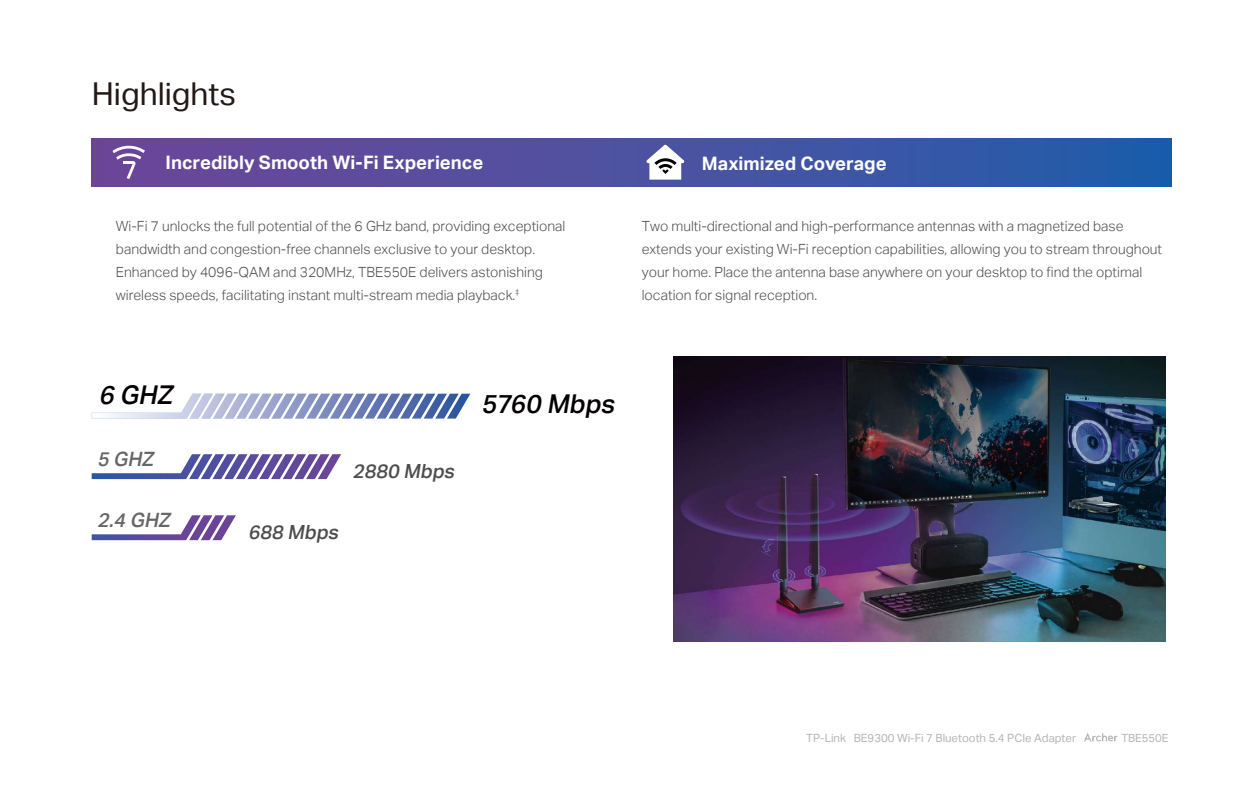
<style>
.page{position:relative;width:1260px;height:788px;background:#fff}
.page>*{position:absolute;margin:0;border:0;box-sizing:border-box;transform-origin:0 0}
.t1{font:31.5px "TP Link Aktiv Regular";color:#221815}
.t2{font:italic 25.99px "TP Link Aktiv Medium";color:#040000}
.t3{font:italic 25.9px "TP Link Aktiv Medium";color:#040000}
.t4{font:italic 19.78px "TP Link Aktiv Medium";color:#666}
.t5{font:italic 19.51px "TP Link Aktiv Medium";color:#4d4d4d}
.t6{font:18.55px "TP Link Aktiv Bold";color:#fff}
.t7{font:14px/22.8px "TP Link Aktiv Light";color:#4d4d4d}
.t8{font:11.38px "TP Link Aktiv Regular";color:#b5b5b5}
.t9{font:11.2px "TP Link Aktiv Regular";color:#b5b5b5}
</style>
<div class="page">
<svg style="left:1084px;top:733px;width:34px;height:8px"></svg>
<img style="left:673px;top:356px;width:493px;height:285px">
<div style="left:91px;top:138px;width:1081px;height:48px;background:linear-gradient(to right,#714598,#225daa)"></div>
<svg style="left:646px;top:145px;width:39px;height:34px"></svg>
<svg style="left:92px;top:393px;width:378px;height:25px"></svg>
<svg style="left:92px;top:454px;width:249px;height:25px"></svg>
<svg style="left:92px;top:515px;width:144px;height:25px"></svg>
<svg style="left:111px;top:146px;width:36px;height:33px"></svg>
<h1 class="t1" style="left:92px;top:76px;width:146px">Highlights</h1>
<h3 class="t6" style="left:165px;top:152px;width:319px">Incredibly Smooth Wi-Fi Experience</h3>
<h3 class="t6" style="left:702px;top:153px;width:186px">Maximized Coverage</h3>
<p class="t7" style="left:116px;top:215px;width:451px">Wi-Fi 7 unlocks the full potential of the 6 GHz band, providing exceptional bandwidth and congestion-free channels exclusive to your desktop.<br>Enhanced by 4096-QAM and 320MHz, TBE550E delivers astonishing wireless speeds, facilitating instant multi-stream media playback.<sup>‡</sup></p>
<p class="t7" style="left:642px;top:215px;width:522px">Two multi-directional and high-performance antennas with a magnetized base extends your existing Wi-Fi reception capabilities, allowing you to stream throughout your home. Place the antenna base anywhere on your desktop to find the optimal location for signal reception.</p>
<h3 class="t3" style="left:98px;top:380px;width:84px">6GHZ</h3>
<h3 class="t4" style="left:97px;top:448px;width:65px">5GHZ</h3>
<h3 class="t4" style="left:97px;top:509px;width:81px">2.4GHZ</h3>
<h3 class="t5" style="left:353px;top:459px;width:109px">2880 Mbps</h3>
<h3 class="t5" style="left:248px;top:520px;width:98px">688 Mbps</h3>
<h2 class="t2" style="left:481px;top:389px;width:143px">5760 Mbps</h2>
<p class="t8" style="left:806px;top:731px;width:271px">TP-Link BE9300 Wi-Fi 7 Bluetooth 5.4 PCIe Adapter</p>
<p class="t9" style="left:1121px;top:731px;width:49px">TBE550E</p>
</div>
